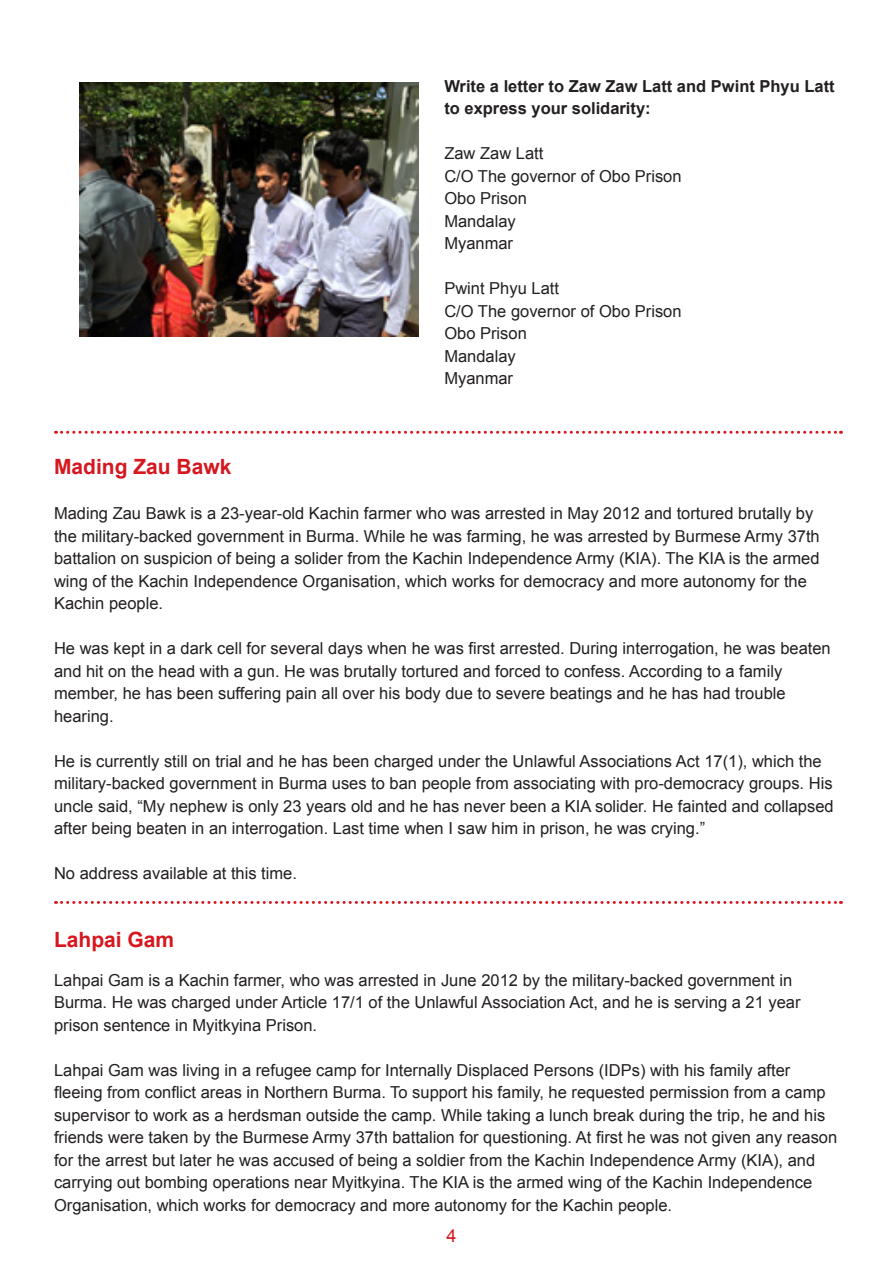
<style>
.page{position:relative;width:893px;height:1263px;background:#fff}
.page>*{position:absolute;margin:0;border:0;box-sizing:border-box;transform-origin:0 0}
.t1{font:700 21px "Arial";color:#d7171f}
.t2{font:18px "Arial";color:#d7171f}
.t3{font:16.5px/22.5px "Arial";color:#231f20}
.t4{font:700 16.5px/22.5px "Arial";color:#231f20}
</style>
<div class="page">
<img style="left:80px;top:82px;width:339px;height:255px">
<svg style="left:56px;top:901px;width:785px;height:3px"></svg>
<svg style="left:56px;top:431px;width:785px;height:3px"></svg>
<p class="t4" style="left:444px;top:75px;width:392px">Write a letter to Zaw Zaw Latt and Pwint Phyu Latt to express your solidarity:</p>
<p class="t3" style="left:444px;top:142px;width:101px">Zaw Zaw Latt</p>
<p class="t3" style="left:444px;top:165px;width:239px">C/O The governor of Obo Prison</p>
<p class="t3" style="left:444px;top:187px;width:84px">Obo Prison</p>
<p class="t3" style="left:444px;top:210px;width:73px">Mandalay</p>
<p class="t3" style="left:444px;top:232px;width:70px">Myanmar</p>
<p class="t3" style="left:444px;top:277px;width:116px">Pwint Phyu Latt</p>
<p class="t3" style="left:444px;top:300px;width:239px">C/O The governor of Obo Prison</p>
<p class="t3" style="left:444px;top:322px;width:84px">Obo Prison</p>
<p class="t3" style="left:444px;top:345px;width:73px">Mandalay</p>
<p class="t3" style="left:444px;top:367px;width:70px">Myanmar</p>
<p class="t1" style="left:54px;top:453px;width:179px">Mading Zau Bawk</p>
<p class="t3" style="left:54px;top:502px;width:767px">Mading Zau Bawk is a 23-year-old Kachin farmer who was arrested in May 2012 and tortured brutally by the military-backed government in Burma. While he was farming, he was arrested by Burmese Army 37th battalion on suspicion of being a solider from the Kachin Independence Army (KIA). The KIA is the armed wing of the Kachin Independence Organisation, which works for democracy and more autonomy for the Kachin people.</p>
<p class="t3" style="left:54px;top:637px;width:778px">He was kept in a dark cell for several days when he was first arrested. During interrogation, he was beaten and hit on the head with a gun. He was brutally tortured and forced to confess. According to a family member, he has been suffering pain all over his body due to severe beatings and he has had trouble hearing.</p>
<p class="t3" style="left:54px;top:750px;width:781px">He is currently still on trial and he has been charged under the Unlawful Associations Act 17(1), which the military-backed government in Burma uses to ban people from associating with pro-democracy groups. His uncle said, “My nephew is only 23 years old and he has never been a KIA solider. He fainted and collapsed after being beaten in an interrogation. Last time when I saw him in prison, he was crying.”</p>
<p class="t3" style="left:54px;top:862px;width:245px">No address available at this time.</p>
<p class="t1" style="left:54px;top:925px;width:122px">Lahpai Gam</p>
<p class="t3" style="left:54px;top:969px;width:748px">Lahpai Gam is a Kachin farmer, who was arrested in June 2012 by the military-backed government in<br>Burma. He was charged under Article 17/1 of the Unlawful Association Act, and he is serving a 21 year prison sentence in Myitkyina Prison.</p>
<p class="t3" style="left:54px;top:1059px;width:785px">Lahpai Gam was living in a refugee camp for Internally Displaced Persons (IDPs) with his family after fleeing from conflict areas in Northern Burma. To support his family, he requested permission from a camp supervisor to work as a herdsman outside the camp. While taking a lunch break during the trip, he and his friends were taken by the Burmese Army 37th battalion for questioning. At first he was not given any reason for the arrest but later he was accused of being a soldier from the Kachin Independence Army (KIA), and carrying out bombing operations near Myitkyina. The KIA is the armed wing of the Kachin Independence Organisation, which works for democracy and more autonomy for the Kachin people.</p>
<p class="t2" style="left:446px;top:1224px;width:12px">4</p>
</div>
